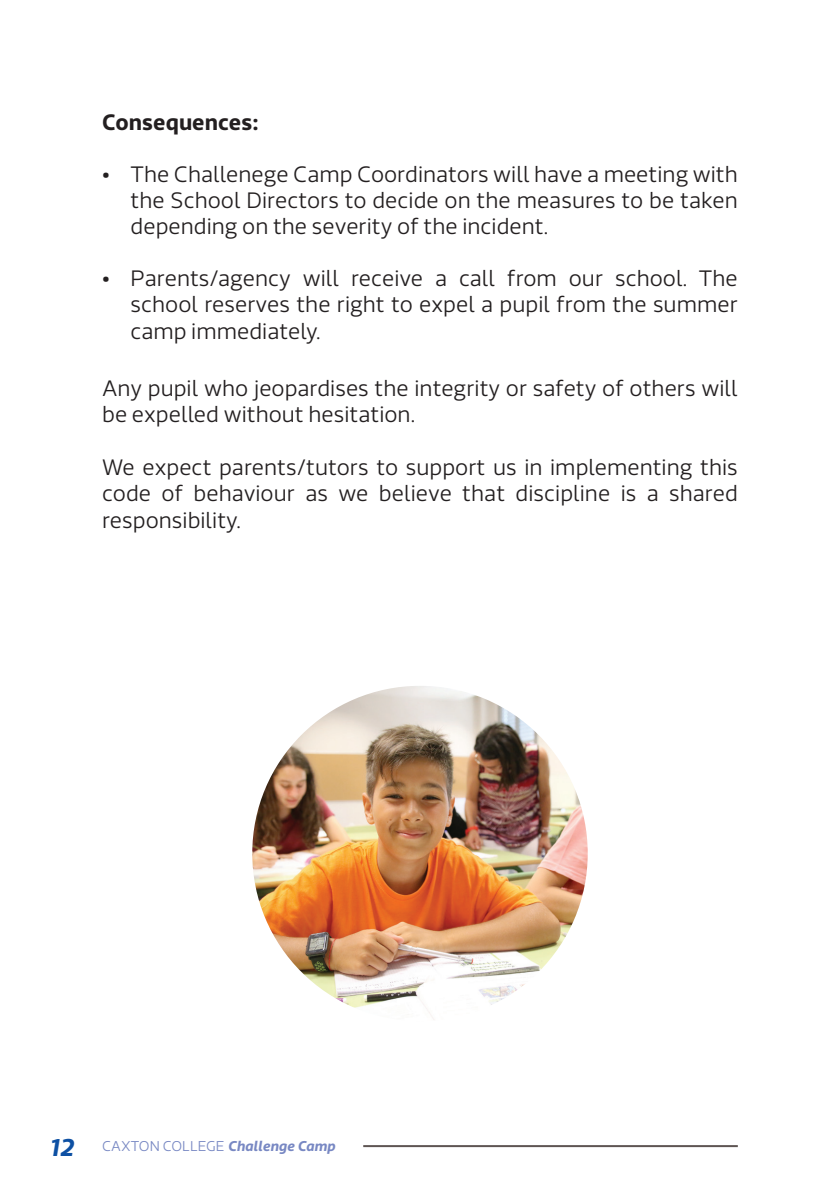
<style>
.page{position:relative;width:840px;height:1191px;background:#fff}
.page>*{position:absolute;margin:0;border:0;box-sizing:border-box;transform-origin:0 0}
.t1{font:300 22px/26.4px "Riona Sans";color:#231f20;text-align:justify}
.t2{font:700 22px "Riona Sans";color:#231f20}
.t3{font:300 14px "Riona Sans";color:#7888c3}
.s1{font-weight:700;font-style:italic;font-size:24px;color:#0d50a3}
.s2{font-weight:700;font-style:italic}
</style>
<div class="page">
<hr style="left:363px;top:1145px;width:374px;height:2px;background:#5e5553">
<img style="left:252px;top:686px;width:335px;height:335px;border-radius:168px">
<p class="t2" style="left:102px;top:108px;width:158px">Consequences:</p>
<p class="t1" style="left:130px;top:162px;width:608px;text-indent:-28px">• The Challenege Camp Coordinators will have a meeting with the School Directors to decide on the measures to be taken depending on the severity of the incident.</p>
<p class="t1" style="left:130px;top:266px;width:608px;text-indent:-28px">• Parents/agency will receive a call from our school. The school reserves the right to expel a pupil from the summer camp immediately.</p>
<p class="t1" style="left:102px;top:375px;width:636px">Any pupil who jeopardises the integrity or safety of others will be expelled without hesitation.</p>
<p class="t1" style="left:102px;top:454px;width:637px">We expect parents/tutors to support us in implementing this code of behaviour as we believe that discipline is a shared responsibility.</p>
<p class="t3" style="left:49px;top:1137px;width:287px"><span class="s1">12</span> CAXTON COLLEGE <span class="s2">Challenge Camp</span></p>
</div>
